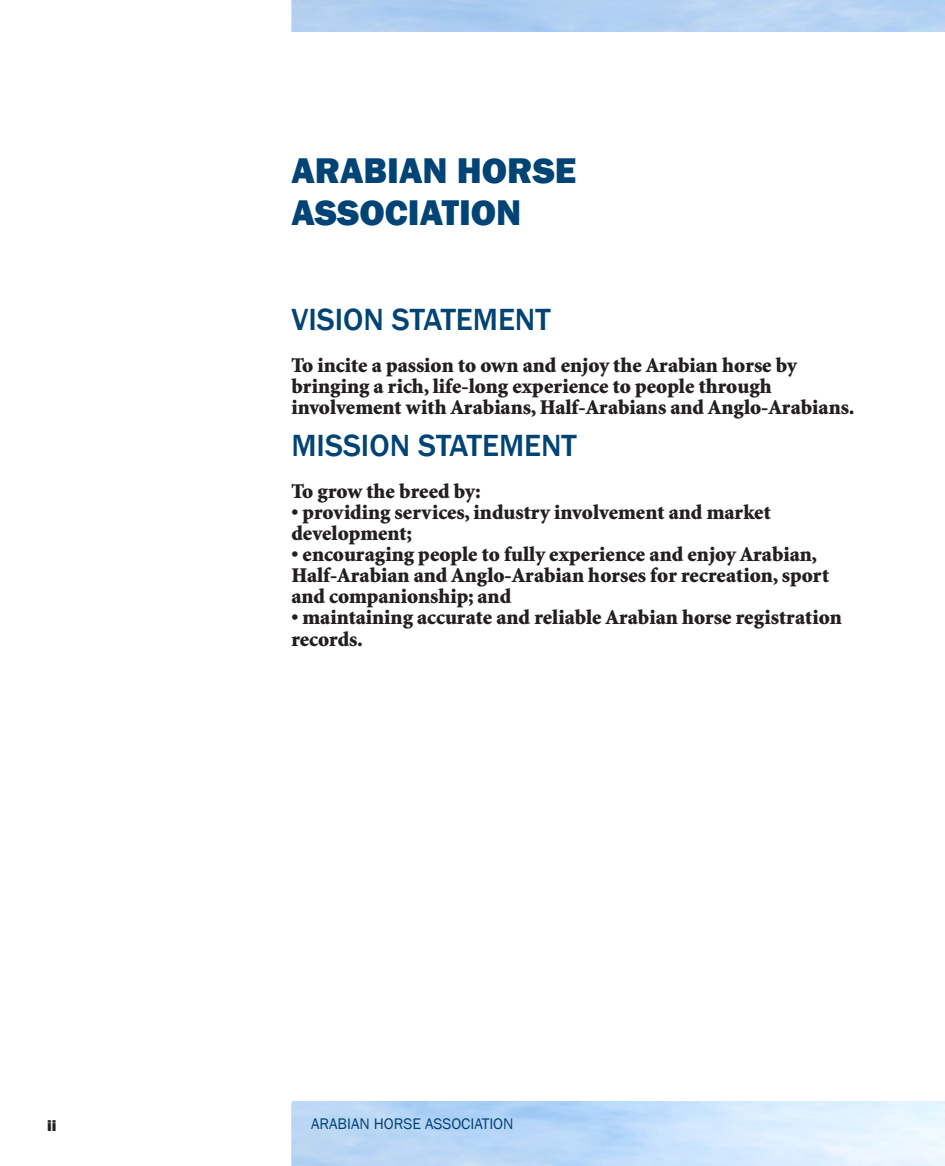
<style>
.page{position:relative;width:945px;height:1166px;background:#fff}
.page>*{position:absolute;margin:0;border:0;box-sizing:border-box;transform-origin:0 0}
._03_Copyright{font:800 36.75px "Franklin Gothic";color:#004475}
._03_Copyright-2{font:500 31.5px "Franklin Gothic";color:#004475}
._03_Copyright-3{font:900 21px/21px "Minion Std";color:#231f20}
._09_Footer__left{font:15.75px "Franklin Gothic";color:#004475}
._07_Page_No__left{font:800 15.75px "Franklin Gothic";color:#231f20}
</style>
<div class="page">
<svg style="left:291px;top:0;width:653px;height:32px"></svg>
<hr style="left:944px;top:0;width:1px;height:32px;background:#dcdddf">
<img style="left:292px;top:0;width:653px;height:31px">
<p class="_03_Copyright" style="left:291px;top:147px;width:287px">ARABIAN HORSE</p>
<p class="_03_Copyright" style="left:291px;top:189px;width:232px">ASSOCIATION</p>
<p class="_03_Copyright-2" style="left:291px;top:300px;width:261px">VISION STATEMENT</p>
<p class="_03_Copyright-3" style="left:291px;top:356px;width:564px">To incite a passion to own and enjoy the Arabian horse by bringing a rich, life-long experience to people through involvement with Arabians, Half-Arabians and Anglo-Arabians.</p>
<p class="_03_Copyright-2" style="left:291px;top:426px;width:287px">MISSION STATEMENT</p>
<p class="_03_Copyright-3" style="left:291px;top:482px;width:191px">To grow the breed by:</p>
<p class="_03_Copyright-3" style="left:291px;top:503px;width:481px">• providing services, industry involvement and market development;</p>
<p class="_03_Copyright-3" style="left:291px;top:545px;width:539px">• encouraging people to fully experience and enjoy Arabian,<br>Half-Arabian and Anglo-Arabian horses for recreation, sport and companionship; and</p>
<p class="_03_Copyright-3" style="left:291px;top:608px;width:552px">• maintaining accurate and reliable Arabian horse registration records.</p>
<p class="_07_Page_No__left" style="left:47px;top:1115px;width:11px">ii</p>
<p class="_09_Footer__left" style="left:311px;top:1114px;width:204px">ARABIAN HORSE ASSOCIATION</p>
</div>
